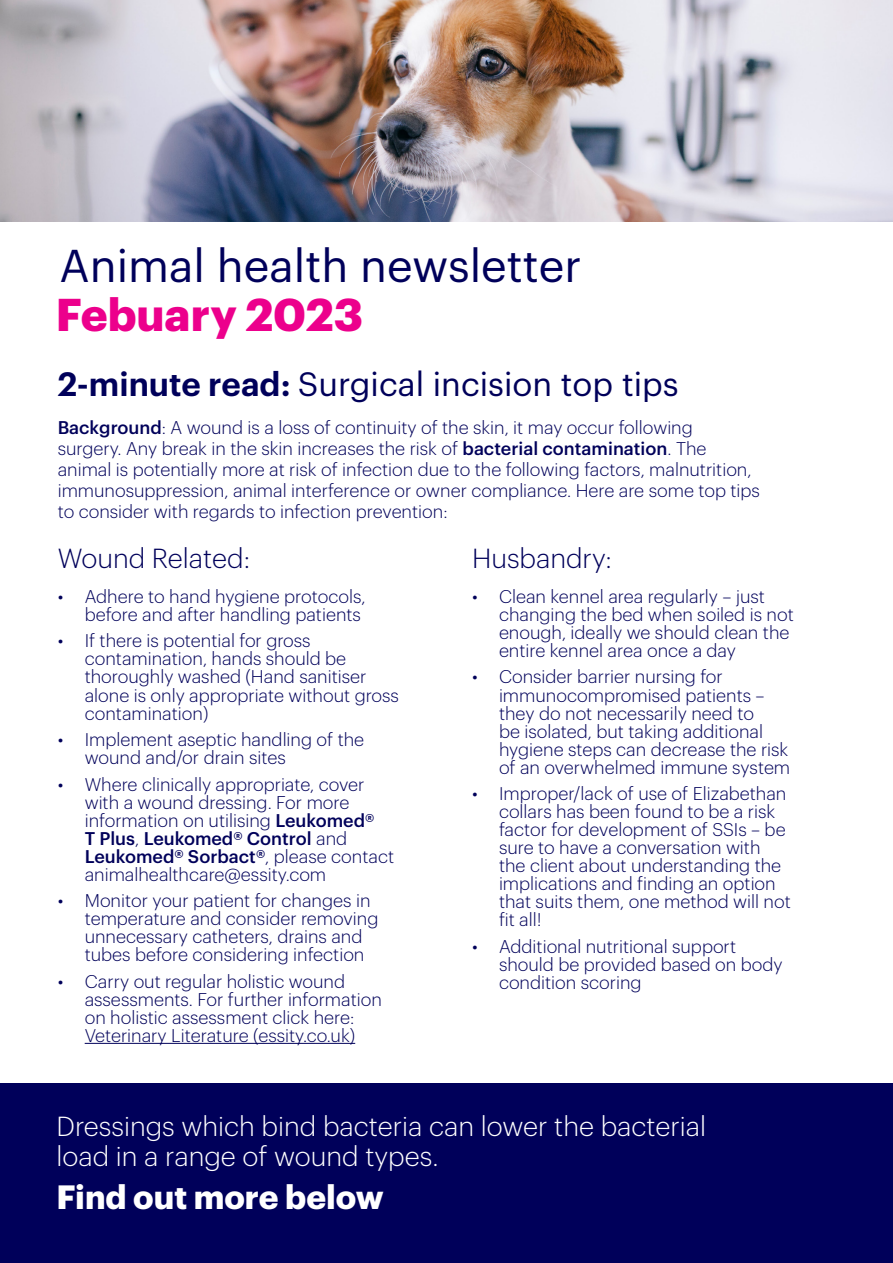
<style>
.page{position:relative;width:893px;height:1263px;background:#fff}
.page>*{position:absolute;margin:0;border:0;box-sizing:border-box;transform-origin:0 0}
.t1{font:45px "Graphik";color:#00005a}
.t2{font:700 45px "Graphik";color:#ec008c}
.t3{font:33px "Graphik";color:#00005a}
.t4{font:700 33px "Graphik";color:#fff}
.t5{font:300 27px/29.5px "Graphik";color:#fff}
.t6{font:300 27px "Graphik";color:#00005a}
.t7{font:300 18px/18px "Graphik";color:#00005a}
.s1{font-weight:600}
.s2{font-weight:500}
</style>
<div class="page">
<hr style="left:85px;top:1043px;width:270px;height:1px;background:#00005a">
<img style="left:0;top:0;width:893px;height:221px">
<div style="left:0;top:1084px;width:893px;height:179px;background:#00005a"></div>
<h1 class="t1" style="left:59px;top:232px;width:523px">Animal health newsletter</h1>
<h1 class="t2" style="left:56px;top:280px;width:309px">Febuary 2023</h1>
<h2 class="t3" style="left:58px;top:359px;width:622px"><span class="s1">2-minute read:</span> Surgical incision top tips</h2>
<p class="t7" style="left:58px;top:415px;width:704px;line-height:21px"><span class="s2">Background</span>: A wound is a loss of continuity of the skin, it may occur following surgery. Any break in the skin increases the risk of <span class="s2">bacterial contamination</span>. The animal is potentially more at risk of infection due to the following factors, malnutrition, immunosuppression, animal interference or owner compliance. Here are some top tips to consider with regards to infection prevention:</p>
<h3 class="t6" style="left:58px;top:538px;width:194px">Wound Related:</h3>
<p class="t7" style="left:58px;top:586px;width:309px;text-align:right">• Adhere to hand hygiene protocols, before and after handling patients</p>
<p class="t7" style="left:85px;top:630px;width:316px;text-indent:-27px">• If there is potential for gross contamination, hands should be thoroughly washed (Hand sanitiser alone is only appropriate without gross contamination)</p>
<p class="t7" style="left:85px;top:729px;width:281px;text-indent:-27px">• Implement aseptic handling of the wound and/or drain sites</p>
<p class="t7" style="left:85px;top:773px;width:311px;text-indent:-27px">• Where clinically appropriate, cover with a wound dressing. For more information on utilising <span class="s2">Leukomed®<br>T Plus</span>, <span class="s2">Leukomed® Control</span> and <span class="s2">Leukomed® Sorbact®</span>, please contact animalhealthcare@essity.com</p>
<p class="t7" style="left:85px;top:890px;width:295px;text-indent:-27px">• Monitor your patient for changes in temperature and consider removing unnecessary catheters, drains and tubes before considering infection</p>
<p class="t7" style="left:85px;top:970px;width:299px;text-indent:-27px">• Carry out regular holistic wound assessments. For further information on holistic assessment click here:<br>Veterinary Literature (essity.co.uk)</p>
<h3 class="t6" style="left:472px;top:538px;width:141px">Husbandry:</h3>
<p class="t7" style="left:499px;top:586px;width:296px;text-indent:-27px">• Clean kennel area regularly – just changing the bed when soiled is not enough, ideally we should clean the entire kennel area once a day</p>
<p class="t7" style="left:499px;top:666px;width:293px;text-indent:-27px">• Consider barrier nursing for immunocompromised patients – they do not necessarily need to<br>be isolated, but taking additional hygiene steps can decrease the risk of an overwhelmed immune system</p>
<p class="t7" style="left:499px;top:783px;width:293px;text-indent:-27px">• Improper/lack of use of Elizabethan collars has been found to be a risk factor for development of SSIs – be sure to have a conversation with the client about understanding the implications and finding an option that suits them, one method will not fit all!</p>
<p class="t7" style="left:499px;top:935px;width:285px;text-indent:-27px">• Additional nutritional support should be provided based on body condition scoring</p>
<h3 class="t5" style="left:57px;top:1109px;width:651px">Dressings which bind bacteria can lower the bacterial load in a range of wound types.</h3>
<h2 class="t4" style="left:57px;top:1171px;width:329px">Find out more below</h2>
</div>
